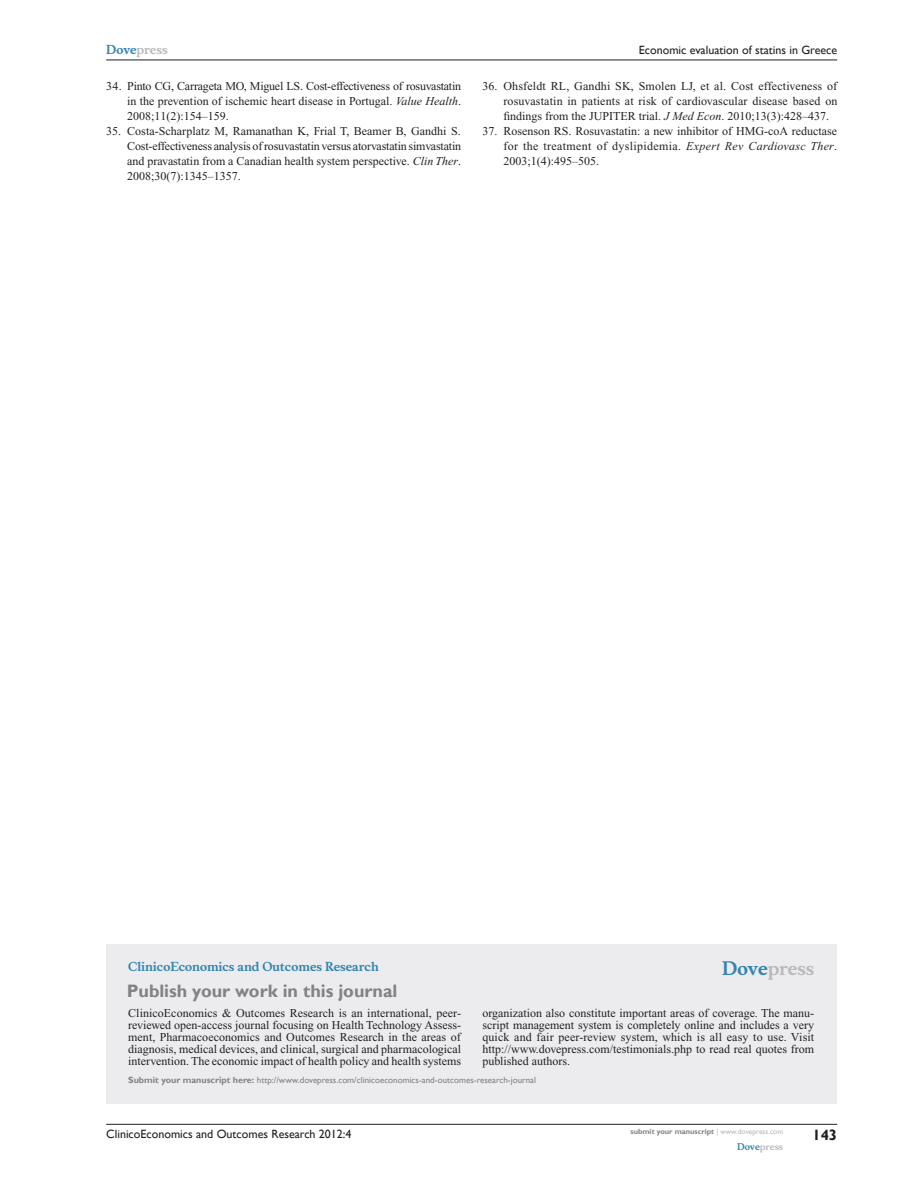
<style>
.page{position:relative;width:918px;height:1188px;background:#fff}
.page>*{position:absolute;margin:0;border:0;box-sizing:border-box;transform-origin:0 0}
.t1{font:700 18px "Gill Sans";color:#808285}
.t2{font:700 18px "Musee";color:#b8b9bc}
.t3{font:700 15px "Gill Sans";color:#231f20}
.t4{font:12px/15px "Times New Roman";color:#231f20;text-align:justify}
.t5{font:12px "Gill Sans";color:#231f20}
.t6{font:700 12px "Musee";color:#3485ae}
.t7{font:700 12px "Musee";color:#b8b9bc}
.t8{font:9px "Gill Sans";color:#808285}
.t9{font:700 9px "Musee";color:#b8b9bc}
.t10{font:700 7.5px "Gill Sans";color:#808285}
.s1{color:#3485ae}
.s2{font-style:italic}
.s3{font-weight:700}
.s4{font-weight:400;color:#b8b9bc}
</style>
<div class="page">
<div style="left:106px;top:944px;width:731px;height:159px;background:#ececee"></div>
<hr style="left:106px;top:1124px;width:731px;height:1px;background:#231f20">
<hr style="left:106px;top:60px;width:731px;height:1px;background:#231f20">
<p class="t7" style="left:106px;top:43px;width:63px"><span class="s1">Dove</span>press</p>
<p class="t4" style="left:127px;top:79px;width:335px;text-indent:-21px">34. Pinto CG, Carrageta MO, Miguel LS. Cost-effectiveness of rosuvastatin in the prevention of ischemic heart disease in Portugal. <span class="s2">Value Health</span>.<br>2008;11(2):154–159.</p>
<p class="t4" style="left:127px;top:124px;width:335px;text-indent:-21px">35. Costa-Scharplatz M, Ramanathan K, Frial T, Beamer B, Gandhi S.<br>Cost-effectiveness analysis of rosuvastatin versus atorvastatin simvastatin and pravastatin from a Canadian health system perspective. <span class="s2">Clin Ther</span>.<br>2008;30(7):1345–1357.</p>
<p class="t5" style="left:639px;top:43px;width:200px">Economic evaluation of statins in Greece</p>
<p class="t4" style="left:503px;top:79px;width:336px;text-indent:-21px">36. Ohsfeldt RL, Gandhi SK, Smolen LJ, et al. Cost effectiveness of rosuvastatin in patients at risk of cardiovascular disease based on findings from the JUPITER trial. <span class="s2">J Med Econ</span>. 2010;13(3):428–437.</p>
<p class="t4" style="left:503px;top:124px;width:335px;text-indent:-21px">37. Rosenson RS. Rosuvastatin: a new inhibitor of HMG-coA reductase for the treatment of dyslipidemia. <span class="s2">Expert Rev Cardiovasc Ther</span>.<br>2003;1(4):495–505.</p>
<p class="t6" style="left:128px;top:959px;width:252px">ClinicoEconomics and Outcomes Research</p>
<h1 class="t1" style="left:127px;top:980px;width:272px">Publish your work in this journal</h1>
<h1 class="t2" style="left:722px;top:958px;width:94px"><span class="s1">Dove</span>press</h1>
<p class="t4" style="left:128px;top:1007px;width:334px;line-height:12px">ClinicoEconomics &amp; Outcomes Research is an international, peer&shy;reviewed open-access journal focusing on Health Technology Assess&shy;ment, Pharmacoeconomics and Outcomes Research in the areas of diagnosis, medical devices, and clinical, surgical and pharmacological intervention. The economic impact of health policy and health systems</p>
<p class="t4" style="left:482px;top:1007px;width:333px;line-height:12px">organization also constitute important areas of coverage. The manu&shy;script management system is completely online and includes a very quick and fair peer-review system, which is all easy to use. Visit http://www.dovepress.com/testimonials.php to read real quotes from published authors.</p>
<p class="t8" style="left:128px;top:1075px;width:409px"><span class="s3">Submit your manuscript here:</span> http://www.dovepress.com/clinicoeconomics-and-outcomes-research-journal</p>
<p class="t5" style="left:106px;top:1127px;width:247px">ClinicoEconomics and Outcomes Research 2012:4</p>
<p class="t10" style="left:631px;top:1127px;width:154px">submit your manuscript <span class="s4">| www.dovepress.com</span></p>
<p class="t9" style="left:737px;top:1141px;width:48px"><span class="s1">Dove</span>press</p>
<p class="t3" style="left:812px;top:1126px;width:26px">143</p>
</div>
